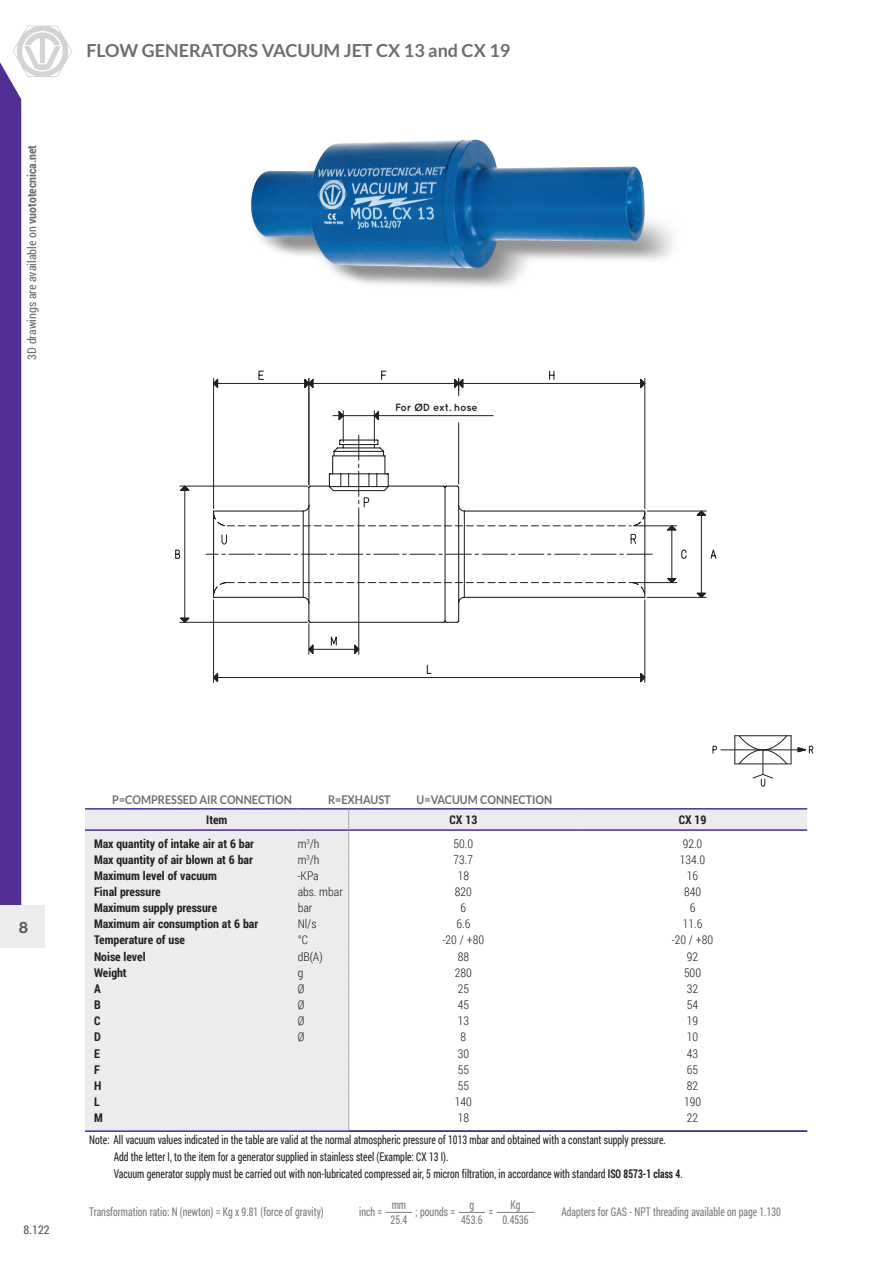
<style>
.page{position:relative;width:893px;height:1263px;background:#fff}
.page>*{position:absolute;margin:0;border:0;box-sizing:border-box;transform-origin:0 0}
.t1{font:700 18px "Lato";color:#6c6d70}
.t2{font:700 15.75px "Helvetica Neue LT Std";color:#57585a}
.t3{font:12px/16.8px "Roboto Condensed";color:#231f20;scale:.81 1}
.t4{font:700 12px/16.2px "Roboto Condensed";color:#231f20}
.t5{font:300 12px "Roboto Condensed";color:#231f20}
.t6{font:700 12px "Lato";color:#6c6d70;scale:.9 1}
.t7{font:12px "Roboto Condensed";color:#6c6d70}
.t8{font:12px "Roboto Condensed";color:#57585a}
.t9{font:700 10.5px "Quicksand";letter-spacing:-.02em;color:#231f20}
.s1{font-weight:700}
</style>
<div class="page">
<svg style="left:213px;top:672px;width:6px;height:11px"></svg>
<svg style="left:308px;top:655px;width:338px;height:28px"></svg>
<svg style="left:175px;top:370px;width:542px;height:285px"></svg>
<hr style="left:721px;top:749px;width:77px;height:1px;background:#231f20">
<svg style="left:734px;top:735px;width:80px;height:52px"></svg>
<svg style="left:712px;top:746px;width:5px;height:8px"></svg>
<img style="left:251px;top:139px;width:422px;height:148px">
<div style="left:0;top:905px;width:45px;height:42px;background:#ececee"></div>
<svg style="left:0;top:25px;width:72px;height:880px"></svg>
<svg style="left:85px;top:809px;width:722px;height:321px"></svg>
<div style="left:349px;top:830px;width:458px;height:5px;background:#fff"></div>
<hr style="left:85px;top:829px;width:213px;height:2px;background:#502e92">
<hr style="left:298px;top:829px;width:51px;height:2px;background:#502e92">
<svg style="left:348px;top:809px;width:1px;height:321px"></svg>
<hr style="left:349px;top:829px;width:229px;height:2px;background:#502e92">
<hr style="left:85px;top:808px;width:213px;height:1px;background:#502e92">
<hr style="left:298px;top:808px;width:51px;height:1px;background:#502e92">
<hr style="left:349px;top:808px;width:229px;height:1px;background:#502e92">
<hr style="left:578px;top:808px;width:229px;height:1px;background:#502e92">
<hr style="left:578px;top:829px;width:229px;height:2px;background:#502e92">
<hr style="left:85px;top:1130px;width:213px;height:2px;background:#502e92">
<hr style="left:298px;top:1130px;width:51px;height:2px;background:#502e92">
<svg style="left:386px;top:1212px;width:26px;height:1px"></svg>
<svg style="left:459px;top:1212px;width:26px;height:1px"></svg>
<hr style="left:497px;top:1212px;width:37px;height:1px;background:#231f20">
<hr style="left:349px;top:1130px;width:229px;height:2px;background:#502e92">
<hr style="left:578px;top:1130px;width:229px;height:2px;background:#502e92">
<p class="t7" style="left:23px;top:360px;width:216px;rotate:-90deg">3D drawings are available on <span class="s1">vuototecnica.net</span></p>
<h1 class="t1" style="left:87px;top:40px;width:425px">FLOW GENERATORS VACUUM JET CX 13 and CX 19</h1>
<p class="t9" style="left:395px;top:401px;width:84px">For ØD ext. hose</p>
<h2 class="t2" style="left:19px;top:918px;width:10px">8</h2>
<p class="t8" style="left:23px;top:1221px;width:28px">8.122</p>
<p class="t6" style="left:112px;top:793px;width:201px">P=COMPRESSED AIR CONNECTION</p>
<p class="t6" style="left:328px;top:793px;width:71px">R=EXHAUST</p>
<p class="t6" style="left:417px;top:793px;width:152px">U=VACUUM CONNECTION</p>
<p class="t4" style="left:94px;top:807px;width:162px;line-height:23.9px;text-indent:112px">Item<br>Max quantity of intake air at 6 bar</p>
<p class="t4" style="left:449px;top:811px;width:29px">CX 13</p>
<p class="t4" style="left:679px;top:811px;width:29px">CX 19</p>
<p class="t5" style="left:454px;top:835px;width:21px">50.0</p>
<p class="t5" style="left:683px;top:835px;width:21px">92.0</p>
<p class="t5" style="left:454px;top:851px;width:21px">73.7</p>
<p class="t5" style="left:680px;top:851px;width:27px">134.0</p>
<p class="t5" style="left:458px;top:867px;width:13px">18</p>
<p class="t5" style="left:687px;top:867px;width:13px">16</p>
<p class="t5" style="left:455px;top:883px;width:19px">820</p>
<p class="t5" style="left:684px;top:883px;width:19px">840</p>
<p class="t5" style="left:461px;top:899px;width:7px">6</p>
<p class="t5" style="left:690px;top:899px;width:7px">6</p>
<p class="t5" style="left:456px;top:916px;width:15px">6.6</p>
<p class="t5" style="left:683px;top:916px;width:21px">11.6</p>
<p class="t5" style="left:443px;top:932px;width:43px">-20 / +80</p>
<p class="t5" style="left:672px;top:932px;width:43px">-20 / +80</p>
<p class="t5" style="left:458px;top:948px;width:13px">88</p>
<p class="t5" style="left:687px;top:948px;width:13px">92</p>
<p class="t5" style="left:455px;top:964px;width:19px">280</p>
<p class="t5" style="left:684px;top:964px;width:19px">500</p>
<p class="t5" style="left:458px;top:980px;width:13px">25</p>
<p class="t5" style="left:687px;top:980px;width:13px">32</p>
<p class="t5" style="left:458px;top:996px;width:13px">45</p>
<p class="t5" style="left:687px;top:996px;width:13px">54</p>
<p class="t5" style="left:458px;top:1013px;width:13px">13</p>
<p class="t5" style="left:687px;top:1013px;width:13px">19</p>
<p class="t5" style="left:461px;top:1029px;width:7px">8</p>
<p class="t5" style="left:687px;top:1029px;width:13px">10</p>
<p class="t5" style="left:458px;top:1045px;width:13px">30</p>
<p class="t5" style="left:687px;top:1045px;width:13px">43</p>
<p class="t5" style="left:458px;top:1061px;width:13px">55</p>
<p class="t5" style="left:687px;top:1061px;width:13px">65</p>
<p class="t5" style="left:458px;top:1077px;width:13px">55</p>
<p class="t5" style="left:687px;top:1077px;width:13px">82</p>
<p class="t5" style="left:455px;top:1093px;width:19px">140</p>
<p class="t5" style="left:684px;top:1093px;width:19px">190</p>
<p class="t5" style="left:458px;top:1109px;width:13px">18</p>
<p class="t5" style="left:687px;top:1109px;width:13px">22</p>
<p class="t5" style="left:298px;top:835px;width:23px">m<sup>3</sup>/h</p>
<p class="t4" style="left:94px;top:851px;width:160px">Max quantity of air blown at 6 bar</p>
<p class="t5" style="left:298px;top:851px;width:23px">m<sup>3</sup>/h</p>
<p class="t4" style="left:94px;top:867px;width:124px">Maximum level of vacuum</p>
<p class="t5" style="left:298px;top:867px;width:23px">-KPa</p>
<p class="t4" style="left:94px;top:883px;width:68px">Final pressure</p>
<p class="t5" style="left:298px;top:883px;width:47px">abs. mbar</p>
<p class="t4" style="left:94px;top:899px;width:125px">Maximum supply pressure</p>
<p class="t5" style="left:298px;top:899px;width:16px">bar</p>
<p class="t4" style="left:94px;top:915px;width:166px">Maximum air consumption at 6 bar</p>
<p class="t5" style="left:298px;top:916px;width:20px">Nl/s</p>
<p class="t4" style="left:94px;top:932px;width:93px">Temperature of use</p>
<p class="t5" style="left:298px;top:932px;width:12px">°C</p>
<p class="t4" style="left:94px;top:948px;width:53px">Noise level</p>
<p class="t5" style="left:298px;top:948px;width:27px">dB(A)</p>
<p class="t4" style="left:94px;top:964px;width:34px">Weight</p>
<p class="t5" style="left:298px;top:964px;width:7px">g</p>
<p class="t4" style="left:94px;top:980px;width:8px">A</p>
<p class="t5" style="left:298px;top:980px;width:8px">Ø</p>
<p class="t4" style="left:94px;top:996px;width:8px">B</p>
<p class="t5" style="left:298px;top:996px;width:8px">Ø</p>
<p class="t4" style="left:94px;top:1012px;width:8px">C</p>
<p class="t5" style="left:298px;top:1013px;width:8px">Ø</p>
<p class="t4" style="left:94px;top:1028px;width:8px">D</p>
<p class="t5" style="left:298px;top:1029px;width:8px">Ø</p>
<p class="t4" style="left:94px;top:1045px;width:10px">E<br>F<br>H<br>L<br>M</p>
<p class="t3" style="left:114px;top:1131px;width:704px;text-indent:-24px">Note: All vacuum values indicated in the table are valid at the normal atmospheric pressure of 1013 mbar and obtained with a constant supply pressure.<br>Add the letter I, to the item for a generator supplied in stainless steel (Example: CX 13 I).<br>Vacuum generator supply must be carried out with non-lubricated compressed air, 5 micron filtration, in accordance with standard <span class="s1">ISO 8573-1 class 4</span>.</p>
<p class="t3" style="left:89px;top:1203px;width:291px">Transformation ratio: N (newton) = Kg x 9.81 (force of gravity)</p>
<p class="t3" style="left:359px;top:1203px;width:30px">inch =</p>
<p class="t3" style="left:511px;top:1195px;width:14px">Kg</p>
<p class="t3" style="left:392px;top:1195px;width:19px">mm</p>
<p class="t3" style="left:469px;top:1195px;width:7px">g</p>
<p class="t3" style="left:416px;top:1203px;width:50px">; pounds =</p>
<p class="t3" style="left:489px;top:1203px;width:7px">=</p>
<p class="t3" style="left:391px;top:1210px;width:22px">25.4</p>
<p class="t3" style="left:461px;top:1210px;width:28px">453.6</p>
<p class="t3" style="left:503px;top:1210px;width:34px">0.4536</p>
<p class="t3" style="left:561px;top:1202px;width:272px">Adapters for GAS - NPT threading available on page 1.130</p>
</div>
